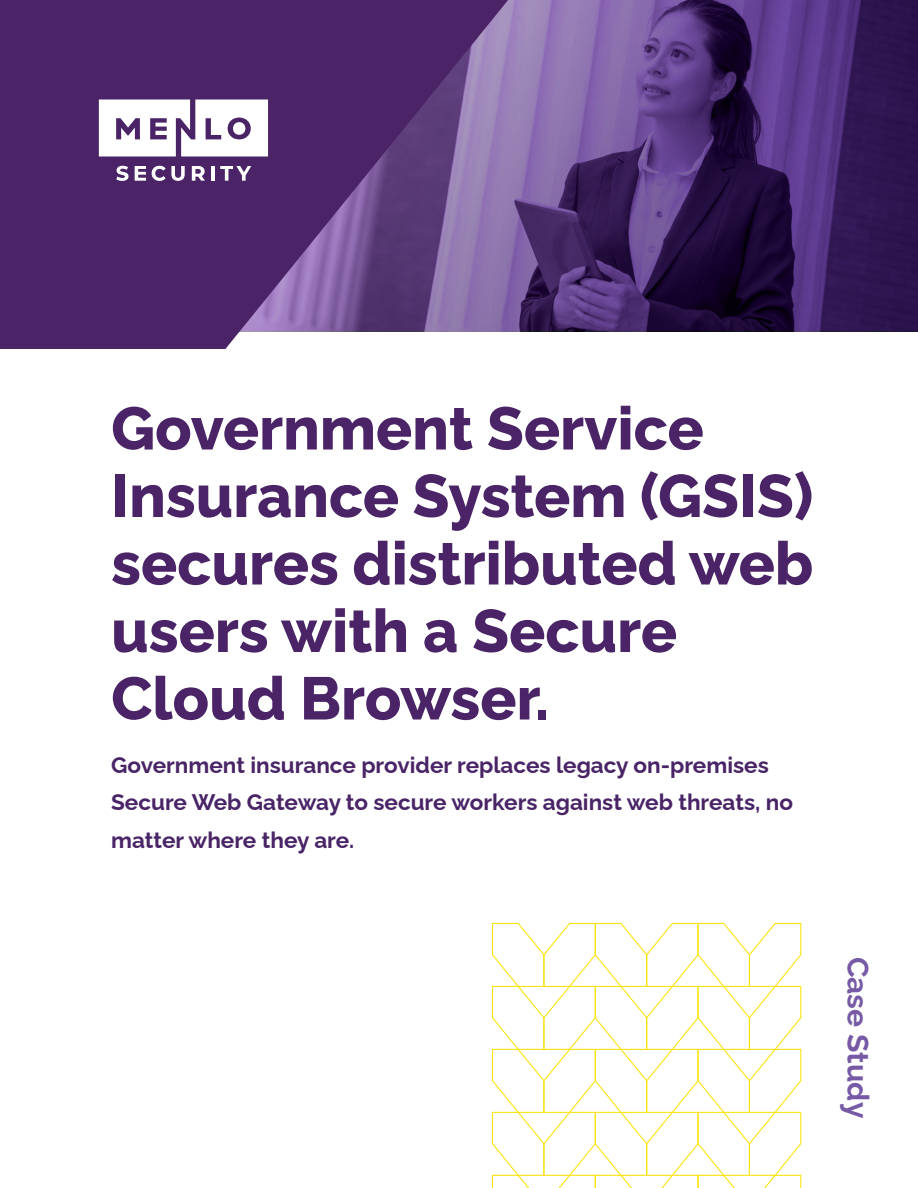
<style>
.page{position:relative;width:918px;height:1188px;background:#fff}
.page>*{position:absolute;margin:0;border:0;box-sizing:border-box;transform-origin:0 0}
.t1{font:800 60px/67.5px "Raleway";color:#4a2466}
.t2{font:700 30px "Raleway";color:#775aa5}
.t3{font:700 22.5px/37.5px "Raleway";color:#492466}
</style>
<div class="page">
<svg style="left:492px;top:922px;width:310px;height:266px"></svg>
<svg style="left:508px;top:0;width:410px;height:331px;background:#4d3270"></svg>
<svg style="left:0;top:0;width:508px;height:349px;background:#5d3a78"></svg>
<svg style="left:99px;top:100px;width:169px;height:56px"></svg>
<svg style="left:116px;top:166px;width:13px;height:15px"></svg>
<svg style="left:135px;top:166px;width:50px;height:15px"></svg>
<svg style="left:192px;top:166px;width:13px;height:15px"></svg>
<hr style="left:211px;top:166px;width:4px;height:15px;background:#fff">
<svg style="left:220px;top:166px;width:31px;height:15px"></svg>
<h1 class="t1" style="left:111px;top:388px;width:704px">Government Service<br>Insurance System (GSIS) secures distributed web users with a Secure<br>Cloud Browser.</h1>
<p class="t3" style="left:111px;top:743px;width:683px">Government insurance provider replaces legacy on-premises<br>Secure Web Gateway to secure workers against web threats, no matter where they are.</p>
<h2 class="t2" style="left:882px;top:957px;width:163px;rotate:90deg">Case Study</h2>
</div>
